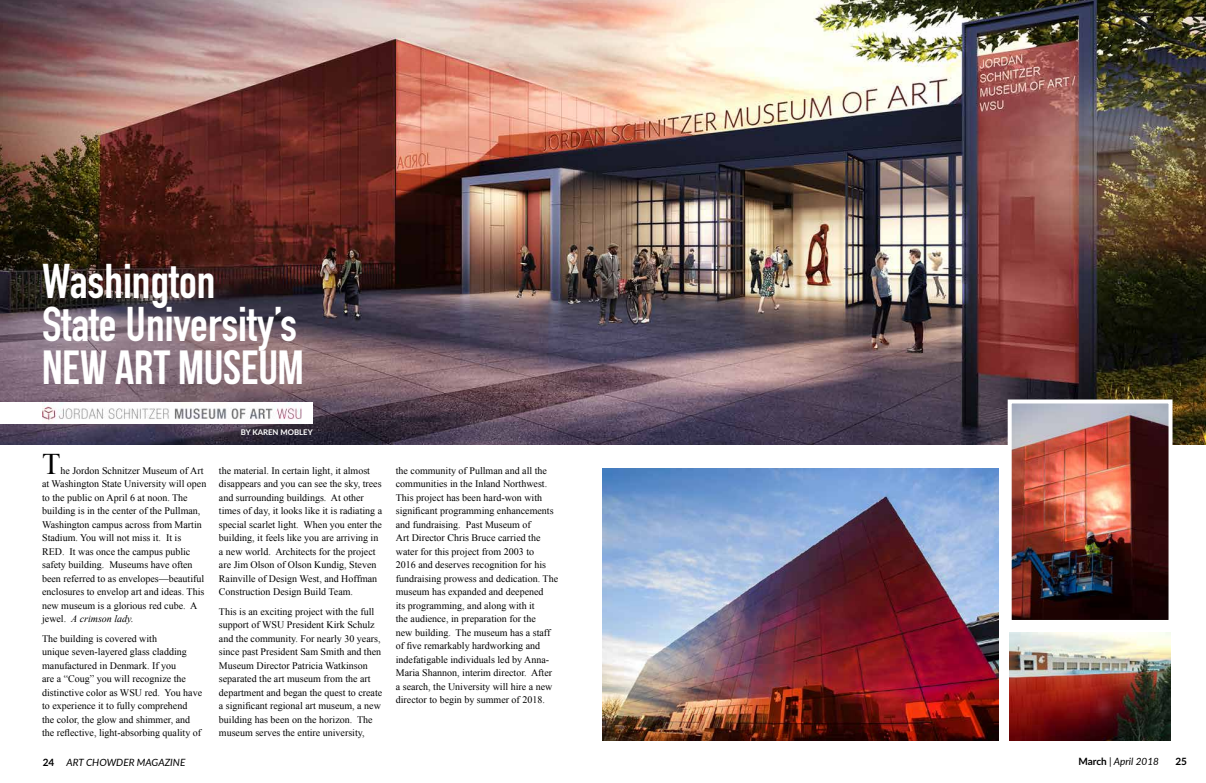
<style>
.page{position:relative;width:1206px;height:783px;background:#fff}
.page>*{position:absolute;margin:0;border:0;box-sizing:border-box;transform-origin:0 0}
.t1{font:700 48px/43px "DIN Condensed";color:#fff}
.t2{font:48px "Bebas Neue";color:#fff}
.t3{font:30px "Times New Roman";color:#000}
.t4{font:10px/13.5px "Times New Roman";color:#000}
.t5{font:italic 10px "Lato";color:#000}
.t6{font:700 10px "Lato";color:#000}
.t7{font:700 7.8px "Lato";color:#fff}
.s1{font-style:italic}
.s2{font-weight:700;font-style:normal}
</style>
<div class="page">
<img style="left:0;top:0;width:1206px;height:445px">
<div style="left:0;top:402px;width:313px;height:22px;background:#fff"></div>
<img style="left:42px;top:402px;width:259px;height:22px">
<img style="left:1010px;top:632px;width:161px;height:109px">
<img style="left:603px;top:468px;width:396px;height:273px">
<img style="left:1013px;top:405px;width:155px;height:214px">
<div style="left:1008px;top:400px;width:165px;height:224px;border:4px solid #fff"></div>
<h1 class="t1" style="left:42px;top:259px;width:256px">Washington<br>State University’s</h1>
<h1 class="t2" style="left:42px;top:341px;width:263px">NEW ART MUSEUM</h1>
<h2 class="t3" style="left:42px;top:444px;width:20px">T</h2>
<p class="t4" style="left:42px;top:464px;width:166px;text-indent:18px">he Jordon Schnitzer Museum of Art at Washington State University will open to the public on April 6 at noon. The building is in the center of the Pullman, Washington campus across from Martin Stadium. You will not miss it. It is<br>RED. It was once the campus public safety building. Museums have often been referred to as envelopes—beautiful enclosures to envelop art and ideas. This new museum is a glorious red cube. A jewel. <span class="s1">A crimson lady.</span></p>
<p class="t4" style="left:42px;top:632px;width:162px">The building is covered with<br>unique seven-layered glass cladding manufactured in Denmark. If you<br>are a “Coug” you will recognize the distinctive color as WSU red. You have to experience it to fully comprehend<br>the color, the glow and shimmer, and the reflective, light-absorbing quality of</p>
<p class="t7" style="left:241px;top:426px;width:73px">BY KAREN MOBLEY</p>
<p class="t4" style="left:219px;top:464px;width:165px">the material. In certain light, it almost disappears and you can see the sky, trees and surrounding buildings. At other times of day, it looks like it is radiating a special scarlet light. When you enter the building, it feels like you are arriving in a new world. Architects for the project are Jim Olson of Olson Kundig, Steven Rainville of Design West, and Hoffman Construction Design Build Team.</p>
<p class="t4" style="left:219px;top:605px;width:165px">This is an exciting project with the full support of WSU President Kirk Schulz and the community. For nearly 30 years, since past President Sam Smith and then Museum Director Patricia Watkinson separated the art museum from the art department and began the quest to create a significant regional art museum, a new building has been on the horizon. The museum serves the entire university,</p>
<p class="t4" style="left:396px;top:464px;width:164px">the community of Pullman and all the communities in the Inland Northwest.<br>This project has been hard-won with significant programming enhancements and fundraising. Past Museum of<br>Art Director Chris Bruce carried the water for this project from 2003 to<br>2016 and deserves recognition for his fundraising prowess and dedication. The museum has expanded and deepened<br>its programming, and along with it<br>the audience, in preparation for the<br>new building. The museum has a staff of five remarkably hardworking and indefatigable individuals led by Anna-Maria Shannon, interim director. After a search, the University will hire a new director to begin by summer of 2018.</p>
<p class="t5" style="left:43px;top:755px;width:144px"><span class="s2">24</span> ART CHOWDER MAGAZINE</p>
<p class="t5" style="left:1078px;top:755px;width:82px"><span class="s2">March</span> | April 2018</p>
<p class="t6" style="left:1175px;top:754px;width:13px">25</p>
</div>
